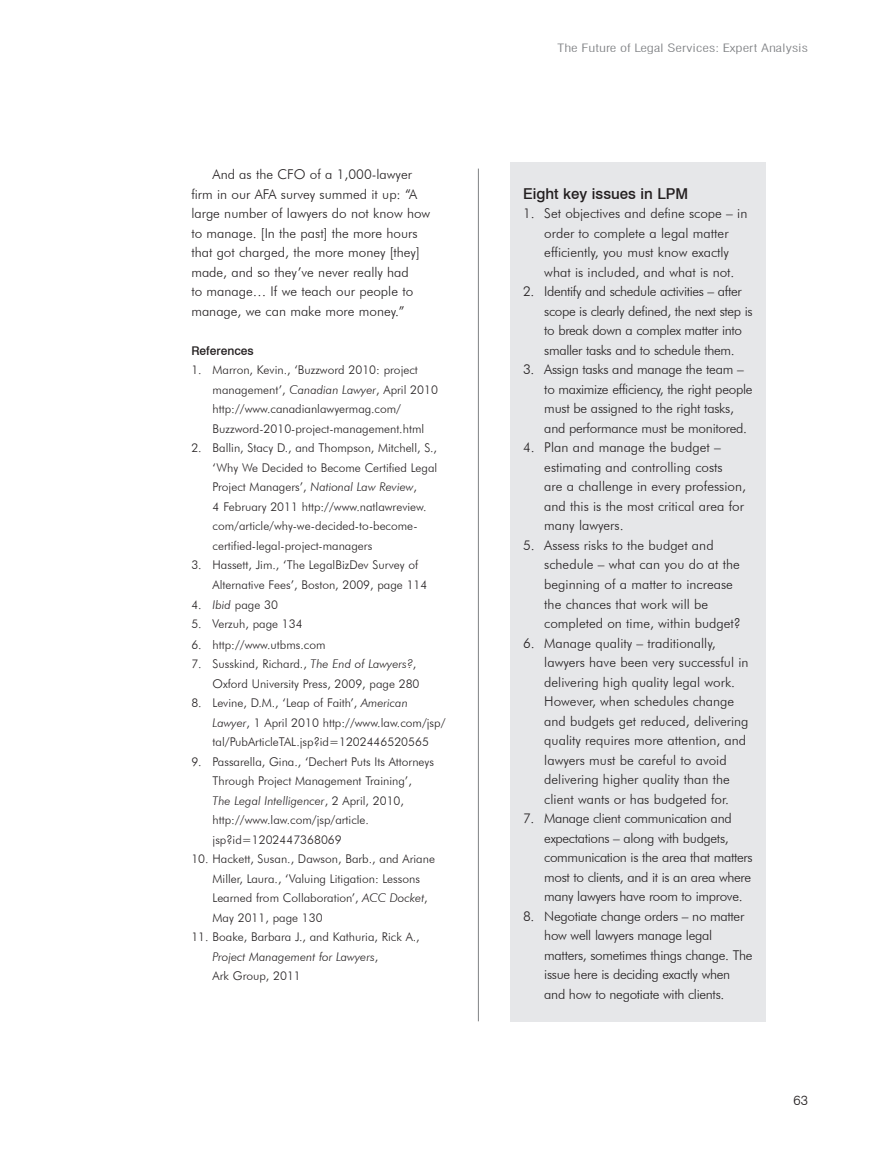
<style>
.page{position:relative;width:893px;height:1149px;background:#fff}
.page>*{position:absolute;margin:0;border:0;box-sizing:border-box;transform-origin:0 0}
.Subhead_A{font:500 15px "Swiss 721 BT";color:#231f20}
.Body_Indent{font:300 13.5px/19.5px "Futura BT";color:#231f20}
.Body_Indent-2{font:300 13.5px/19.5px "Futura BT";letter-spacing:-.025em;color:#231f20}
.Body_Indent-3{font:300 13.5px/19.5px "Futura BT";letter-spacing:-.02em;color:#231f20}
.t1{font:300 13.5px "Swiss 721 BT";color:#231f20}
.Body_Non-indent{font:300 12px/19.5px "Futura BT";color:#231f20}
.Reference_Numbering{font:300 12px/19.5px "Futura BT";color:#231f20}
.References_heading{font:500 12px "Swiss 721 BT";color:#231f20}
.t2{font:300 condensed 11.25px "Swiss 721 BT";color:#808285;scale:1.4 1}
.s1{font-style:italic}
</style>
<div class="page">
<hr style="left:478px;top:168px;width:1px;height:852px;background:#808285">
<div style="left:510px;top:162px;width:255px;height:858px;background:#e6e7e9"></div>
<p class="Body_Indent" style="left:191px;top:164px;width:241px;text-indent:21px">And as the CFO of a 1,000-lawyer firm in our AFA survey summed it up: “A large number of lawyers do not know how to manage. [In the past] the more hours that got charged, the more money [they] made, and so they’ve never really had<br>to manage… If we teach our people to manage, we can make more money.”</p>
<p class="References_heading" style="left:191px;top:343px;width:64px">References</p>
<p class="Reference_Numbering" style="left:213px;top:360px;width:227px;text-indent:-21px">1. Marron, Kevin., ‘Buzzword 2010: project management’, <span class="s1">Canadian Lawyer</span>, April 2010 http://www.canadianlawyermag.com/ Buzzword-2010-project-management.html</p>
<p class="Reference_Numbering" style="left:213px;top:438px;width:226px;text-indent:-21px">2. Ballin, Stacy D., and Thompson, Mitchell, S., ‘Why We Decided to Become Certified Legal Project Managers’, <span class="s1">National Law Review</span>,<br>4 February 2011 http://www.natlawreview. com/article/why-we-decided-to-become&shy;certified-legal-project-managers</p>
<p class="Reference_Numbering" style="left:213px;top:555px;width:216px;text-indent:-21px">3. Hassett, Jim., ‘The LegalBizDev Survey of<br>Alternative Fees’, Boston, 2009, page 114</p>
<p class="Body_Non-indent" style="left:191px;top:594px;width:88px">4. <span class="s1">Ibid</span> page 30</p>
<p class="Body_Non-indent" style="left:191px;top:613px;width:113px">5. Verzuh, page 134</p>
<p class="Body_Non-indent" style="left:191px;top:634px;width:136px">6. http://www.utbms.com</p>
<p class="Body_Non-indent" style="left:191px;top:653px;width:230px;text-align:right">7. Susskind, Richard., <span class="s1">The End of Lawyers?</span>,<br>Oxford University Press, 2009, page 280</p>
<p class="Body_Non-indent" style="left:213px;top:692px;width:234px;text-indent:-21px">8. Levine, D.M., ‘Leap of Faith’, <span class="s1">American<br>Lawyer</span>, 1 April 2010 http://www.law.com/jsp/ tal/PubArticleTAL.jsp?id=1202446520565</p>
<p class="Body_Non-indent" style="left:213px;top:751px;width:223px;text-indent:-21px">9. Passarella, Gina., ‘Dechert Puts Its Attorneys Through Project Management Training’,<br><span class="s1">The Legal Intelligencer</span>, 2 April, 2010, http://www.law.com/jsp/article. jsp?id=1202447368069</p>
<p class="Body_Non-indent" style="left:213px;top:848px;width:224px;text-indent:-21px">10. Hackett, Susan., Dawson, Barb., and Ariane Miller, Laura., ‘Valuing Litigation: Lessons Learned from Collaboration’, <span class="s1">ACC Docket</span>, May 2011, page 130</p>
<p class="Body_Non-indent" style="left:213px;top:926px;width:209px;text-indent:-21px">11. Boake, Barbara J., and Kathuria, Rick A.,<br><span class="s1">Project Management for Lawyers</span>,<br>Ark Group, 2011</p>
<p class="t2" style="left:558px;top:41px;width:180px">The Future of Legal Services: Expert Analysis</p>
<p class="Subhead_A" style="left:523px;top:184px;width:167px">Eight key issues in LPM</p>
<p class="Body_Indent" style="left:544px;top:203px;width:205px;text-indent:-21px">1. Set objectives and define scope – in order to complete a legal matter efficiently, you must know exactly what is included, and what is not.</p>
<p class="Body_Indent-2" style="left:544px;top:281px;width:210px;text-indent:-21px">2. Identify and schedule activities – after scope is clearly defined, the next step is to break down a complex matter into smaller tasks and to schedule them.</p>
<p class="Body_Indent-3" style="left:544px;top:359px;width:210px;text-indent:-21px">3. Assign tasks and manage the team – to maximize efficiency, the right people must be assigned to the right tasks, and performance must be monitored.</p>
<p class="Body_Indent" style="left:544px;top:437px;width:203px;text-indent:-21px">4. Plan and manage the budget – estimating and controlling costs<br>are a challenge in every profession, and this is the most critical area for many lawyers.</p>
<p class="Body_Indent" style="left:544px;top:535px;width:198px;text-indent:-21px">5. Assess risks to the budget and schedule – what can you do at the beginning of a matter to increase the chances that work will be completed on time, within budget?</p>
<p class="Body_Indent" style="left:544px;top:632px;width:206px;text-indent:-21px">6. Manage quality – traditionally, lawyers have been very successful in delivering high quality legal work.<br>However, when schedules change and budgets get reduced, delivering quality requires more attention, and lawyers must be careful to avoid delivering higher quality than the client wants or has budgeted for.</p>
<p class="Body_Indent-2" style="left:544px;top:808px;width:210px;text-indent:-21px">7. Manage client communication and expectations – along with budgets, communication is the area that matters most to clients, and it is an area where many lawyers have room to improve.</p>
<p class="Body_Indent-2" style="left:544px;top:905px;width:210px;text-indent:-21px">8. Negotiate change orders – no matter how well lawyers manage legal matters, sometimes things change. The issue here is deciding exactly when and how to negotiate with clients.</p>
<p class="t1" style="left:794px;top:1091px;width:16px">63</p>
</div>
